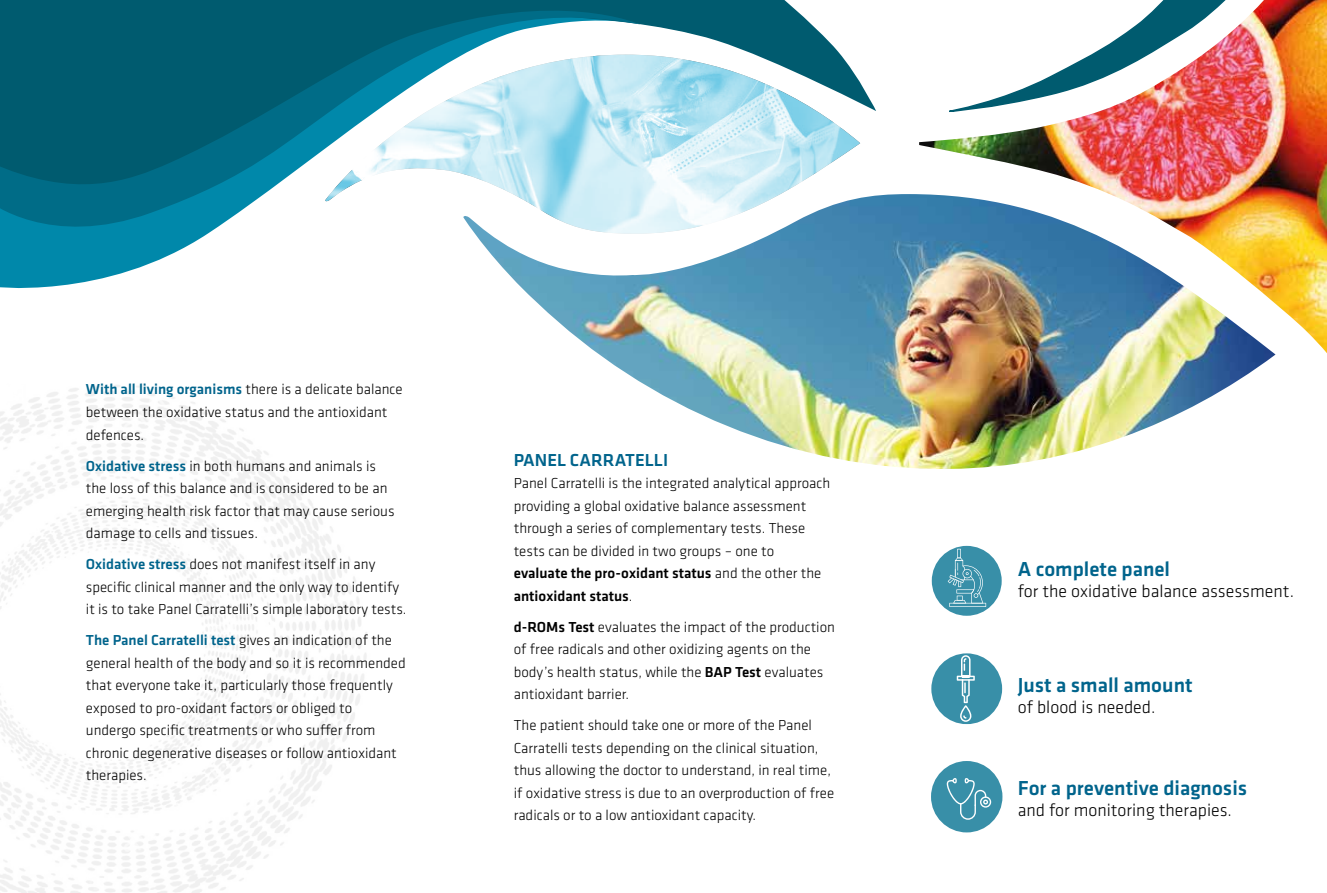
<style>
.page{position:relative;width:1327px;height:893px;background:#fff}
.page>*{position:absolute;margin:0;border:0;box-sizing:border-box;transform-origin:0 0}
.t1{font:500 21px "Klavika";color:#00648c}
.t2{font:300 18px "Klavika";color:#000}
.t3{font:500 18px "Klavika";color:#00648c}
.t4{font:300 15px/22.5px "Klavika";color:#000}
.s1{font-weight:500;color:#00648c}
.s2{font-weight:500}
</style>
<div class="page">
<div style="left:931px;top:653px;width:71px;height:71px;background:#388fa8;border-radius:50%"></div>
<svg style="left:954px;top:655px;width:21px;height:70px"></svg>
<div style="left:932px;top:546px;width:69px;height:70px;background:#388fa8;border-radius:50%"></div>
<svg style="left:949px;top:603px;width:37px;height:4px"></svg>
<hr style="left:950px;top:603px;width:35px;height:3px;background:#fff">
<svg style="left:947px;top:549px;width:36px;height:54px"></svg>
<div style="left:931px;top:761px;width:71px;height:71px;background:#388fa8;border-radius:50%"></div>
<svg style="left:946px;top:778px;width:45px;height:42px"></svg>
<img style="left:536px;top:194px;width:739px;height:275px">
<svg style="left:0;top:200px;width:783px;height:102px"></svg>
<svg style="left:640px;top:0;width:236px;height:200px"></svg>
<svg style="left:0;top:0;width:640px;height:249px"></svg>
<img style="left:919px;top:0;width:408px;height:353px">
<img style="left:948px;top:0;width:312px;height:113px">
<p class="t4" style="left:86px;top:379px;width:318px"><span class="s1">With all living organisms</span> there is a delicate balance between the oxidative status and the antioxidant defences.</p>
<p class="t4" style="left:86px;top:455px;width:310px"><span class="s1">Oxidative stress</span> in both humans and animals is the loss of this balance and is considered to be an emerging health risk factor that may cause serious damage to cells and tissues.</p>
<p class="t4" style="left:86px;top:553px;width:322px"><span class="s1">Oxidative stress</span> does not manifest itself in any specific clinical manner and the only way to identify it is to take Panel Carratelli’s simple laboratory tests.</p>
<p class="t4" style="left:86px;top:629px;width:321px"><span class="s1">The Panel Carratelli test</span> gives an indication of the general health of the body and so it is recommended that everyone take it, particularly those frequently exposed to pro-oxidant factors or obliged to undergo specific treatments or who suffer from chronic degenerative diseases or follow antioxidant therapies.</p>
<p class="t3" style="left:514px;top:450px;width:156px">PANEL CARRATELLI</p>
<p class="t4" style="left:514px;top:472px;width:318px">Panel Carratelli is the integrated analytical approach providing a global oxidative balance assessment through a series of complementary tests. These tests can be divided in two groups – one to <span class="s2">evaluate the pro-oxidant status</span> and the other the <span class="s2">antioxidant status</span>.</p>
<p class="t4" style="left:514px;top:616px;width:323px"><span class="s2">d-ROMs Test</span> evaluates the impact of the production of free radicals and other oxidizing agents on the body’s health status, while the <span class="s2">BAP Test</span> evaluates antioxidant barrier.</p>
<p class="t4" style="left:514px;top:714px;width:322px">The patient should take one or more of the Panel Carratelli tests depending on the clinical situation, thus allowing the doctor to understand, in real time, if oxidative stress is due to an overproduction of free radicals or to a low antioxidant capacity.</p>
<h1 class="t1" style="left:1017px;top:557px;width:154px">A complete panel</h1>
<p class="t2" style="left:1017px;top:581px;width:278px">for the oxidative balance assessment.</p>
<h1 class="t1" style="left:1017px;top:674px;width:176px">Just a small amount</h1>
<p class="t2" style="left:1017px;top:697px;width:139px">of blood is needed.</p>
<h1 class="t1" style="left:1017px;top:776px;width:231px">For a preventive diagnosis</h1>
<p class="t2" style="left:1017px;top:800px;width:216px">and for monitoring therapies.</p>
</div>
